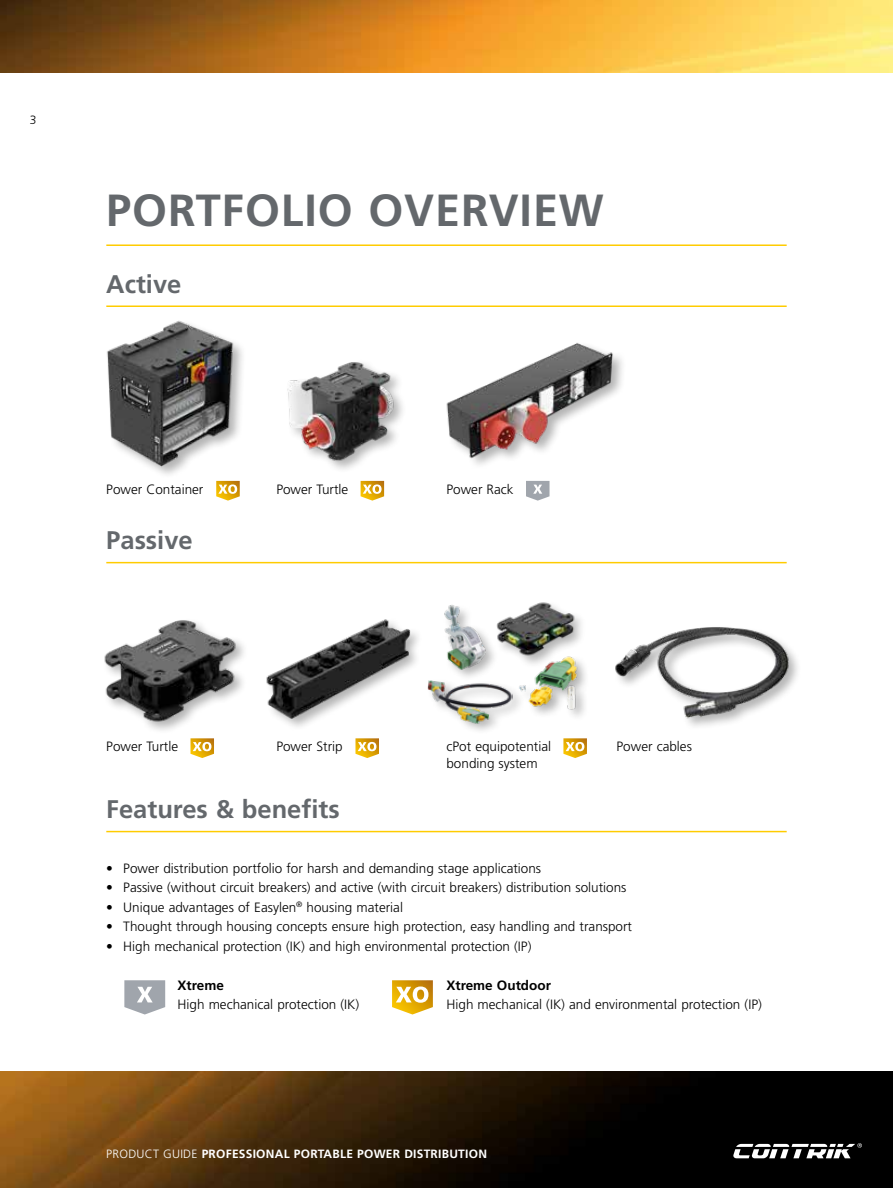
<style>
.page{position:relative;width:893px;height:1188px;background:#fff}
.page>*{position:absolute;margin:0;border:0;box-sizing:border-box;transform-origin:0 0}
.t1{font:700 45px "Frutiger";letter-spacing:.02em;color:#64686c}
.t2{font:700 25.5px "Frutiger";color:#64686c}
.t3{font:300 13.5px/16.5px "Frutiger";color:#000}
.t4{font:700 13.5px "Frutiger";color:#000}
.t5{font:700 12px "Frutiger";letter-spacing:.02em;color:#fff}
.t6{font:300 12px "Frutiger";color:#000}
.s1{font-weight:300}
</style>
<div class="page">
<img style="left:0;top:0;width:893px;height:72px">
<img style="left:0;top:1071px;width:893px;height:117px">
<svg style="left:733px;top:1143px;width:129px;height:15px"></svg>
<hr style="left:106px;top:244px;width:681px;height:2px;background:#fc0">
<img style="left:446px;top:343px;width:176px;height:120px">
<img style="left:287px;top:362px;width:116px;height:108px">
<img style="left:107px;top:321px;width:136px;height:154px">
<img style="left:615px;top:627px;width:183px;height:99px">
<hr style="left:106px;top:306px;width:681px;height:1px;background:#fc0">
<hr style="left:106px;top:562px;width:681px;height:1px;background:#fc0">
<img style="left:104px;top:620px;width:129px;height:111px">
<img style="left:233px;top:619px;width:185px;height:108px">
<hr style="left:106px;top:831px;width:681px;height:1px;background:#fc0">
<svg style="left:392px;top:980px;width:41px;height:35px"></svg>
<svg style="left:124px;top:980px;width:41px;height:35px"></svg>
<svg style="left:361px;top:481px;width:23px;height:20px"></svg>
<svg style="left:355px;top:738px;width:24px;height:20px"></svg>
<svg style="left:190px;top:738px;width:24px;height:20px"></svg>
<svg style="left:526px;top:481px;width:23px;height:20px"></svg>
<div style="left:443px;top:603px;width:56px;height:79px;background:#000;opacity:.3"></div>
<img style="left:443px;top:603px;width:46px;height:68px">
<div style="left:518px;top:655px;width:72px;height:67px;background:#000;opacity:.3"></div>
<img style="left:518px;top:668px;width:65px;height:45px">
<div style="left:426px;top:678px;width:99px;height:58px;background:#000;opacity:.3"></div>
<img style="left:428px;top:679px;width:85px;height:45px">
<div style="left:495px;top:600px;width:92px;height:68px;background:#000;opacity:.3"></div>
<img style="left:494px;top:600px;width:87px;height:60px">
<svg style="left:216px;top:481px;width:24px;height:20px"></svg>
<svg style="left:563px;top:738px;width:24px;height:20px"></svg>
<p class="t6" style="left:30px;top:113px;width:8px">3</p>
<h1 class="t1" style="left:106px;top:184px;width:499px">PORTFOLIO OVERVIEW</h1>
<h2 class="t2" style="left:106px;top:269px;width:77px">Active</h2>
<p class="t3" style="left:106px;top:481px;width:99px">Power Container</p>
<h2 class="t2" style="left:106px;top:525px;width:88px">Passive</h2>
<p class="t3" style="left:276px;top:481px;width:73px">Power Turtle</p>
<p class="t3" style="left:446px;top:481px;width:69px">Power Rack</p>
<p class="t3" style="left:106px;top:738px;width:73px">Power Turtle</p>
<p class="t3" style="left:276px;top:738px;width:68px">Power Strip</p>
<h2 class="t2" style="left:106px;top:794px;width:235px">Features &amp; benefits</h2>
<p class="t3" style="left:446px;top:738px;width:106px">cPot equipotential bonding system</p>
<p class="t3" style="left:617px;top:738px;width:77px">Power cables</p>
<p class="t3" style="left:106px;top:860px;width:436px">• Power distribution portfolio for harsh and demanding stage applications</p>
<p class="t3" style="left:106px;top:879px;width:522px">• Passive (without circuit breakers) and active (with circuit breakers) distribution solutions</p>
<p class="t3" style="left:106px;top:899px;width:298px">• Unique advantages of Easylen<sup>®</sup> housing material</p>
<p class="t3" style="left:106px;top:918px;width:527px">• Thought through housing concepts ensure high protection, easy handling and transport</p>
<p class="t3" style="left:106px;top:938px;width:427px">• High mechanical protection (IK) and high environmental protection (IP)</p>
<p class="t4" style="left:178px;top:977px;width:48px">Xtreme</p>
<p class="t4" style="left:446px;top:977px;width:106px">Xtreme Outdoor</p>
<p class="t3" style="left:178px;top:996px;width:183px">High mechanical protection (IK)</p>
<p class="t3" style="left:446px;top:996px;width:317px">High mechanical (IK) and environmental protection (IP)</p>
<p class="t5" style="left:106px;top:1147px;width:382px"><span class="s1">PRODUCT GUIDE</span> PROFESSIONAL PORTABLE POWER DISTRIBUTION</p>
</div>
